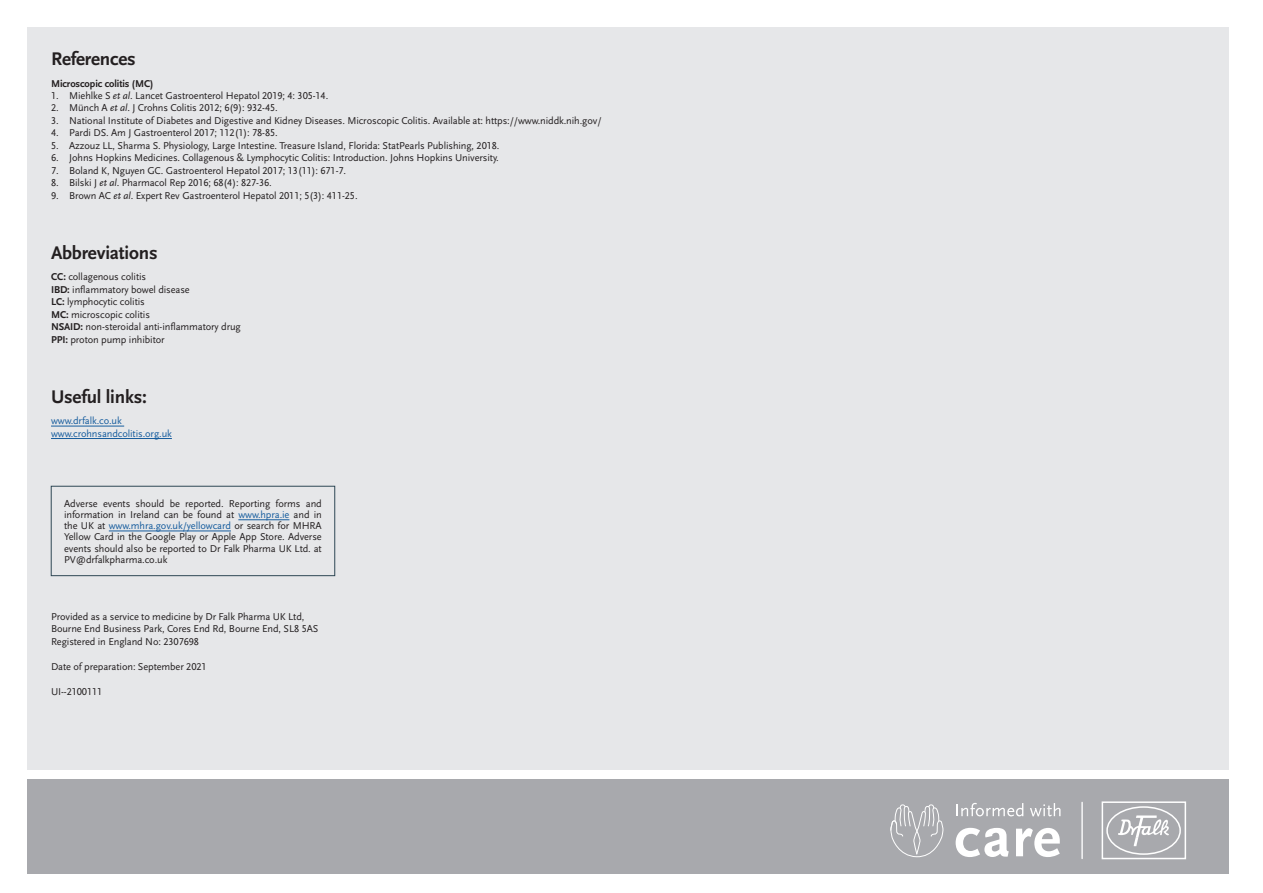
<style>
.page{position:relative;width:1263px;height:893px;background:#fff}
.page>*{position:absolute;margin:0;border:0;box-sizing:border-box;transform-origin:0 0}
.t1{font:700 19.2px "Scala Sans LF";letter-spacing:-.01em;color:#231f20}
.t2{font:10.35px/12.5px "Scala Sans LF";letter-spacing:-.01em;color:#231f20}
.t3{font:10.35px/12.5px "Scala Sans LF";letter-spacing:-.01em;color:#175d9e}
.t4{font:700 10.35px "Scala Sans LF";letter-spacing:-.01em;color:#231f20}
.s1{font-style:italic}
.s2{font-weight:700}
.s3{color:#175d9e}
</style>
<div class="page">
<div style="left:27px;top:27px;width:1201px;height:743px;background:#e6e7e9"></div>
<div style="left:27px;top:779px;width:1201px;height:94px;background:#a8a9ad"></div>
<hr style="left:1081px;top:802px;width:2px;height:56px;background:#fff">
<svg style="left:956px;top:803px;width:67px;height:13px"></svg>
<svg style="left:1030px;top:803px;width:30px;height:13px"></svg>
<svg style="left:956px;top:828px;width:53px;height:29px"></svg>
<svg style="left:1016px;top:828px;width:44px;height:29px"></svg>
<svg style="left:890px;top:804px;width:54px;height:54px"></svg>
<svg style="left:1118px;top:815px;width:51px;height:31px"></svg>
<div style="left:1106px;top:806px;width:75px;height:49px;border:2px solid #fff;border-radius:50%"></div>
<div style="left:1101px;top:801px;width:85px;height:58px;border:2px solid #fff"></div>
<hr style="left:51px;top:426px;width:73px;height:1px;background:#175d9e">
<hr style="left:51px;top:438px;width:121px;height:1px;background:#175d9e">
<hr style="left:238px;top:519px;width:51px;height:1px;background:#175d9e">
<hr style="left:109px;top:531px;width:122px;height:1px;background:#175d9e">
<div style="left:51px;top:486px;width:284px;height:90px;border:1px solid #2f4855"></div>
<h1 class="t1" style="left:51px;top:49px;width:86px">References</h1>
<p class="t4" style="left:51px;top:78px;width:104px">Microscopic colitis (MC)</p>
<p class="t2" style="left:51px;top:90px;width:279px">1. Miehlke S <span class="s1">et al</span>. Lancet Gastroenterol Hepatol 2019; 4: 305-14.</p>
<p class="t2" style="left:51px;top:102px;width:228px">2. Münch A <span class="s1">et al</span>. J Crohns Colitis 2012; 6(9): 932-45.</p>
<p class="t2" style="left:51px;top:114px;width:552px">3. National Institute of Diabetes and Digestive and Kidney Diseases. Microscopic Colitis. Available at: https://www.niddk.nih.gov/</p>
<p class="t2" style="left:51px;top:127px;width:228px">4. Pardi DS. Am J Gastroenterol 2017; 112(1): 78-85.</p>
<p class="t2" style="left:51px;top:139px;width:450px">5. Azzouz LL, Sharma S. Physiology, Large Intestine. Treasure Island, Florida: StatPearls Publishing, 2018.</p>
<p class="t2" style="left:51px;top:152px;width:449px">6. Johns Hopkins Medicines. Collagenous &amp; Lymphocytic Colitis: Introduction. Johns Hopkins University.</p>
<p class="t2" style="left:51px;top:164px;width:297px">7. Boland K, Nguyen GC. Gastroenterol Hepatol 2017; 13(11): 671-7.</p>
<p class="t2" style="left:51px;top:177px;width:222px">8. Bilski J <span class="s1">et al</span>. Pharmacol Rep 2016; 68(4): 827-36.</p>
<p class="t2" style="left:51px;top:189px;width:308px">9. Brown AC <span class="s1">et al</span>. Expert Rev Gastroenterol Hepatol 2011; 5(3): 411-25.</p>
<h1 class="t1" style="left:51px;top:242px;width:108px">Abbreviations</h1>
<p class="t2" style="left:51px;top:271px;width:191px"><span class="s2">CC:</span> collagenous colitis<br><span class="s2">IBD:</span> inflammatory bowel disease<br><span class="s2">LC:</span> lymphocytic colitis<br><span class="s2">MC:</span> microscopic colitis<br><span class="s2">NSAID:</span> non-steroidal anti-inflammatory drug<br><span class="s2">PPI:</span> proton pump inhibitor</p>
<h1 class="t1" style="left:51px;top:386px;width:97px">Useful links:</h1>
<p class="t3" style="left:51px;top:415px;width:122px">www.drfalk.co.uk www.crohnsandcolitis.org.uk</p>
<p class="t2" style="left:64px;top:498px;width:259px;line-height:11.1px;text-align:justify">Adverse events should be reported. Reporting forms and information in Ireland can be found at <span class="s3">www.hpra.ie</span> and in the UK at <span class="s3">www.mhra.gov.uk/yellowcard</span> or search for MHRA Yellow Card in the Google Play or Apple App Store. Adverse events should also be reported to Dr Falk Pharma UK Ltd. at PV@drfalkpharma.co.uk</p>
<p class="t2" style="left:51px;top:611px;width:269px">Provided as a service to medicine by Dr Falk Pharma UK Ltd,<br>Bourne End Business Park, Cores End Rd, Bourne End, SL8 5AS<br>Registered in England No: 2307698</p>
<p class="t2" style="left:51px;top:660px;width:157px">Date of preparation: September 2021</p>
<p class="t2" style="left:51px;top:685px;width:53px">UI--2100111</p>
</div>
